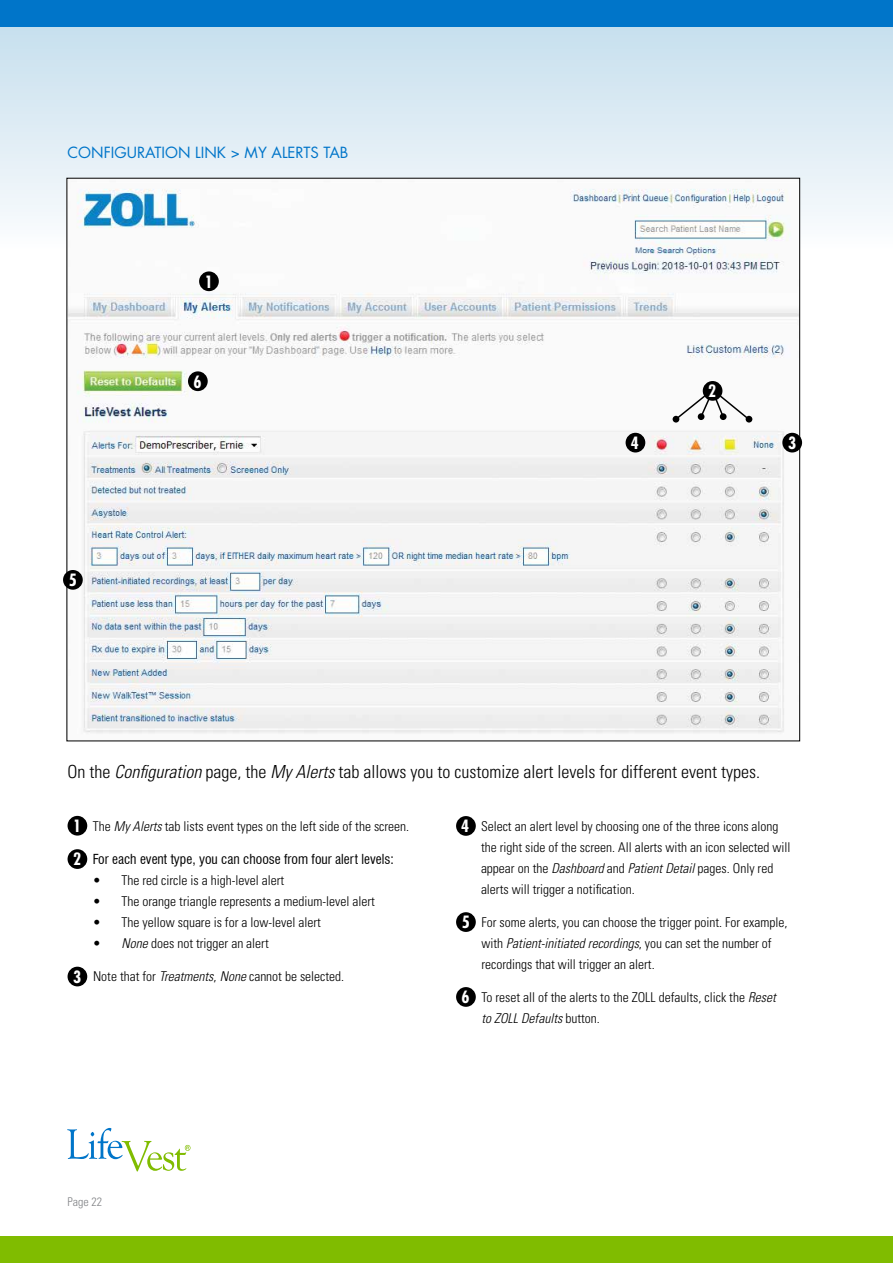
<style>
.page{position:relative;width:893px;height:1263px;background:#fff}
.page>*{position:absolute;margin:0;border:0;box-sizing:border-box;transform-origin:0 0}
.t1{font:300 condensed 18px "Univers LT Std";color:#000}
.t2{font:700 condensed 16.5px "Futura Std";color:#fff}
.t3{font:15px "Futura Std";color:#0075c9}
.t4{font:300 condensed 13.5px/21px "Univers LT Std";color:#000}
.t5{font:condensed 13.5px "Swiss 721 BT";color:#000}
.t6{font:300 condensed 12px "Univers LT Std";color:#808285}
.s1{font-style:italic}
.s2{font-family:"Futura Std";font-weight:700;font-size:16.5px;color:#fff}
</style>
<div class="page">
<div style="left:0;top:1236px;width:893px;height:27px;background:#80bc00"></div>
<div style="left:0;top:23px;width:893px;height:227px;background:linear-gradient(to bottom,#c6dfee,#f9f9fa)"></div>
<div style="left:0;top:0;width:893px;height:27px;background:#0075c9"></div>
<img style="left:68px;top:180px;width:730px;height:554px">
<div style="left:63px;top:570px;width:20px;height:20px;background:#000;border-radius:50%"></div>
<div style="left:199px;top:271px;width:20px;height:20px;background:#000;border-radius:50%"></div>
<div style="left:188px;top:371px;width:20px;height:20px;background:#000;border-radius:50%"></div>
<svg style="left:674px;top:394px;width:77px;height:28px"></svg>
<div style="left:673px;top:416px;width:6px;height:7px;background:#000;border-radius:50%"></div>
<div style="left:698px;top:413px;width:6px;height:7px;background:#000;border-radius:50%"></div>
<div style="left:720px;top:413px;width:7px;height:7px;background:#000;border-radius:50%"></div>
<div style="left:746px;top:416px;width:6px;height:7px;background:#000;border-radius:50%"></div>
<div style="left:703px;top:381px;width:19px;height:20px;background:#000;border-radius:50%"></div>
<div style="left:626px;top:433px;width:19px;height:19px;background:#000;border-radius:50%"></div>
<div style="left:782px;top:433px;width:20px;height:19px;background:#000;border-radius:50%"></div>
<div style="left:68px;top:816px;width:19px;height:19px;background:#000;border-radius:50%"></div>
<div style="left:68px;top:849px;width:19px;height:20px;background:#000;border-radius:50%"></div>
<div style="left:68px;top:967px;width:19px;height:19px;background:#000;border-radius:50%"></div>
<div style="left:456px;top:816px;width:20px;height:20px;background:#000;border-radius:50%"></div>
<div style="left:456px;top:912px;width:20px;height:20px;background:#000;border-radius:50%"></div>
<div style="left:456px;top:987px;width:20px;height:20px;background:#000;border-radius:50%"></div>
<svg style="left:67px;top:1128px;width:123px;height:43px"></svg>
<p class="t3" style="left:68px;top:143px;width:282px">CONFIGURATION LINK &gt; MY ALERTS TAB</p>
<p class="t2" style="left:69px;top:570px;width:10px">5</p>
<p class="t2" style="left:205px;top:271px;width:10px">1</p>
<p class="t2" style="left:194px;top:371px;width:10px">6</p>
<p class="t2" style="left:708px;top:381px;width:10px">2</p>
<p class="t2" style="left:631px;top:433px;width:10px">4</p>
<p class="t2" style="left:788px;top:433px;width:10px">3</p>
<h1 class="t1" style="left:68px;top:761px;width:694px">On the <span class="s1">Configuration</span> page, the <span class="s1">My Alerts</span> tab allows you to customize alert levels for different event types.</h1>
<p class="t4" style="left:73px;top:816px;width:338px"><span class="s2">1</span> The <span class="s1">My Alerts</span> tab lists event types on the left side of the screen.</p>
<p class="t5" style="left:73px;top:851px;width:322px"><span class="s2">2</span> For each event type, you can choose from four alert levels:</p>
<p class="t4" style="left:93px;top:870px;width:193px">• The red circle is a high-level alert</p>
<p class="t4" style="left:93px;top:891px;width:284px">• The orange triangle represents a medium-level alert</p>
<p class="t4" style="left:93px;top:912px;width:230px">• The yellow square is for a low-level alert</p>
<p class="t4" style="left:93px;top:933px;width:178px">• <span class="s1">None</span> does not trigger an alert</p>
<p class="t4" style="left:73px;top:966px;width:272px"><span class="s2">3</span> Note that for <span class="s1">Treatments</span>, <span class="s1">None</span> cannot be selected.</p>
<p class="t4" style="left:481px;top:816px;width:311px;text-indent:-20px"><span class="s2">4</span> Select an alert level by choosing one of the three icons along the right side of the screen. All alerts with an icon selected will appear on the <span class="s1">Dashboard</span> and <span class="s1">Patient Detail</span> pages. Only red alerts will trigger a notification.</p>
<p class="t4" style="left:481px;top:912px;width:307px;text-indent:-20px"><span class="s2">5</span> For some alerts, you can choose the trigger point. For example, with <span class="s1">Patient-initiated recordings</span>, you can set the number of recordings that will trigger an alert.</p>
<p class="t4" style="left:481px;top:987px;width:296px;text-indent:-20px"><span class="s2">6</span> To reset all of the alerts to the ZOLL defaults, click the <span class="s1">Reset to ZOLL Defaults</span> button.</p>
<p class="t6" style="left:68px;top:1194px;width:36px">Page 22</p>
</div>
